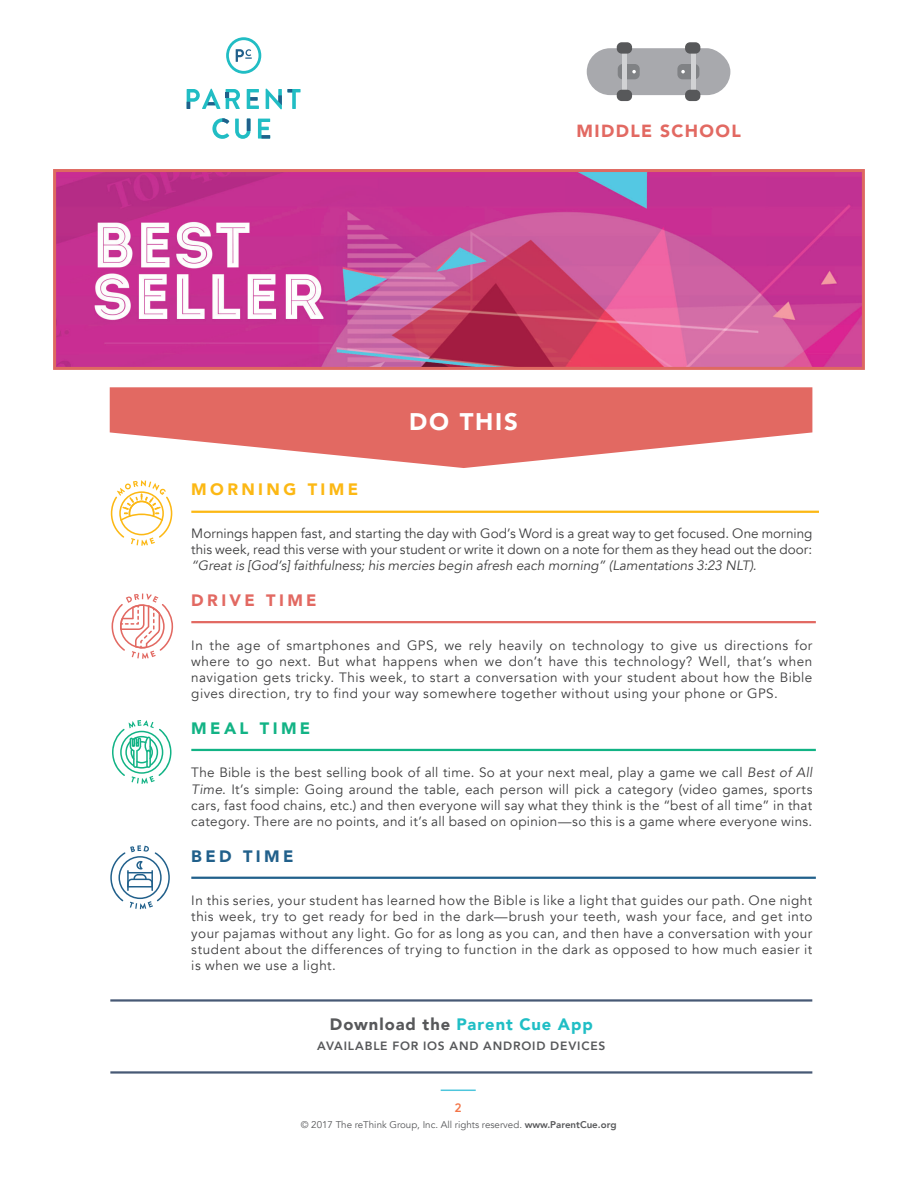
<style>
.page{position:relative;width:918px;height:1188px;background:#fff}
.page>*{position:absolute;margin:0;border:0;box-sizing:border-box;transform-origin:0 0}
.t1{font:900 24px "Avenir";letter-spacing:.075em;color:#fff}
.t2{font:900 17.55px "Avenir";letter-spacing:.08em;color:#e26962}
.t3{font:900 16.5px "Avenir";letter-spacing:.055em;color:#20bec5}
.t4{font:900 16.5px "Avenir";letter-spacing:.205em;color:#fcb814}
.t5{font:900 16.5px "Avenir";letter-spacing:.2em;color:#e26962}
.t6{font:900 16.5px "Avenir";letter-spacing:.2em;color:#12b385}
.t7{font:900 16.5px "Avenir";letter-spacing:.205em;color:#21608b}
.t8{font:13.5px/16.2px "Avenir";letter-spacing:.03em;color:#3e3e3f;text-align:justify}
.t9{font:800 12px "Avenir";letter-spacing:.07em;color:#57585a}
.t10{font:700 12px "Uni Neue";color:#f37548}
.t11{font:9.75px "Avenir";color:#57585a}
.s1{font-style:italic}
.s2{color:#57585a}
.s3{font-weight:800}
</style>
<div class="page">
<svg style="left:247px;top:89px;width:12px;height:20px"></svg>
<svg style="left:258px;top:119px;width:12px;height:20px"></svg>
<svg style="left:187px;top:89px;width:53px;height:20px"></svg>
<svg style="left:266px;top:89px;width:35px;height:20px"></svg>
<svg style="left:212px;top:118px;width:17px;height:21px"></svg>
<svg style="left:235px;top:119px;width:15px;height:20px"></svg>
<svg style="left:226px;top:37px;width:35px;height:37px"></svg>
<svg style="left:110px;top:387px;width:702px;height:81px;fill:#e26962"></svg>
<hr style="left:191px;top:511px;width:628px;height:2px;background:#fcb814">
<hr style="left:191px;top:621px;width:625px;height:2px;background:#e26962">
<hr style="left:191px;top:749px;width:625px;height:2px;background:#12b385">
<hr style="left:191px;top:877px;width:625px;height:2px;background:#21608b">
<hr style="left:110px;top:999px;width:702px;height:3px;background:#475975">
<hr style="left:110px;top:1071px;width:702px;height:3px;background:#475975">
<div style="left:617px;top:90px;width:15px;height:11px;background:#57585a;border-radius:5px"></div>
<div style="left:617px;top:42px;width:15px;height:12px;background:#57585a;border-radius:5px"></div>
<svg style="left:587px;top:48px;width:143px;height:47px;background:#abacaf"></svg>
<hr style="left:691px;top:51px;width:4px;height:42px;background:#d1d2d4">
<div style="left:685px;top:42px;width:15px;height:12px;background:#57585a;border-radius:5px"></div>
<div style="left:685px;top:90px;width:15px;height:11px;background:#57585a;border-radius:5px"></div>
<img style="left:57px;top:173px;width:804px;height:193px">
<div style="left:53px;top:169px;width:812px;height:201px;border:3px solid #de6961"></div>
<hr style="left:441px;top:1090px;width:35px;height:1px;background:#4ec6dc">
<svg style="left:112px;top:720px;width:60px;height:64px"></svg>
<svg style="left:110px;top:845px;width:60px;height:64px"></svg>
<svg style="left:111px;top:480px;width:61px;height:66px"></svg>
<svg style="left:112px;top:594px;width:61px;height:65px"></svg>
<p class="t2" style="left:576px;top:116px;width:166px">MIDDLE SCHOOL</p>
<p class="t1" style="left:409px;top:401px;width:110px">DO THIS</p>
<p class="t4" style="left:191px;top:475px;width:168px">MORNING TIME</p>
<p class="t8" style="left:191px;top:526px;width:623px">Mornings happen fast, and starting the day with God’s Word is a great way to get focused. One morning this week, read this verse with your student or write it down on a note for them as they head out the door: <span class="s1">“Great is [God’s] faithfulness; his mercies begin afresh each morning” (Lamentations 3:23 NLT).</span></p>
<p class="t5" style="left:191px;top:587px;width:127px">DRIVE TIME</p>
<p class="t8" style="left:191px;top:637px;width:623px">In the age of smartphones and GPS, we rely heavily on technology to give us directions for where to go next. But what happens when we don’t have this technology? Well, that’s when navigation gets tricky. This week, to start a conversation with your student about how the Bible gives direction, try to find your way somewhere together without using your phone or GPS.</p>
<p class="t6" style="left:191px;top:714px;width:120px">MEAL TIME</p>
<p class="t8" style="left:191px;top:765px;width:623px">The Bible is the best selling book of all time. So at your next meal, play a game we call <span class="s1">Best of All Time</span>. It’s simple: Going around the table, each person will pick a category (video games, sports cars, fast food chains, etc.) and then everyone will say what they think is the “best of all time” in that category. There are no points, and it’s all based on opinion—so this is a game where everyone wins.</p>
<p class="t7" style="left:191px;top:842px;width:104px">BED TIME</p>
<p class="t8" style="left:191px;top:893px;width:623px">In this series, your student has learned how the Bible is like a light that guides our path. One night this week, try to get ready for bed in the dark—brush your teeth, wash your face, and get into your pajamas without any light. Go for as long as you can, and then have a conversation with your student about the differences of trying to function in the dark as opposed to how much easier it is when we use a light.</p>
<p class="t3" style="left:330px;top:1010px;width:264px"><span class="s2">Download the</span> Parent Cue App</p>
<p class="t9" style="left:317px;top:1036px;width:290px">AVAILABLE FOR IOS AND ANDROID DEVICES</p>
<p class="t10" style="left:455px;top:1100px;width:8px">2</p>
<p class="t11" style="left:301px;top:1119px;width:317px">© 2017 The reThink Group, Inc. All rights reserved. <span class="s3">www.ParentCue.org</span></p>
</div>
